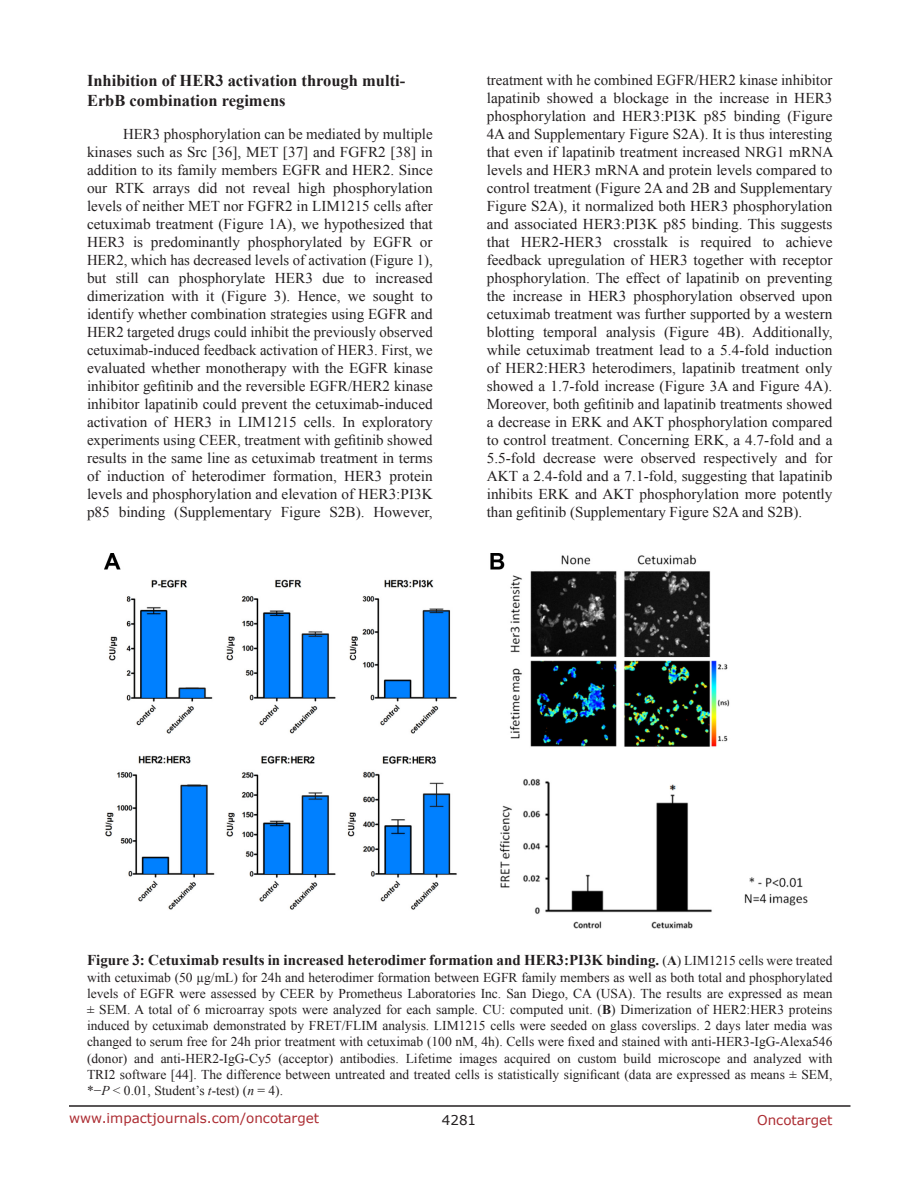
<style>
.page{position:relative;width:918px;height:1188px;background:#fff}
.page>*{position:absolute;margin:0;border:0;box-sizing:border-box;transform-origin:0 0}
.SubHeading_middle{font:700 16.5px/19.8px "Times New Roman";color:#231f20}
.BodyText{font:15px/18px "Times New Roman";color:#231f20;text-align:justify}
.FigureText{font:700 15px "Times New Roman";color:#231f20}
.FigureText-2{font:13.5px/16.2px "Times New Roman";color:#231f20;text-align:justify}
.t1{font:13.5px "Verdana";color:#ac2b31}
.t2{font:13.5px "Verdana";color:#231f20}
.s1{font-weight:400;font-size:13.5px}
.s2{font-size:13.5px}
.s3{font-weight:700}
.s4{font-style:italic}
</style>
<div class="page">
<hr style="left:69px;top:1105px;width:781px;height:2px;background:#231f20">
<img style="left:104px;top:553px;width:704px;height:376px">
<p class="SubHeading_middle" style="left:87px;top:70px;width:320px">Inhibition of HER3 activation through multi-<br>ErbB combination regimens</p>
<p class="BodyText" style="left:87px;top:125px;width:347px;text-indent:36px">HER3 phosphorylation can be mediated by multiple kinases such as Src [36], MET [37] and FGFR2 [38] in addition to its family members EGFR and HER2. Since our RTK arrays did not reveal high phosphorylation levels of neither MET nor FGFR2 in LIM1215 cells after cetuximab treatment (Figure 1A), we hypothesized that HER3 is predominantly phosphorylated by EGFR or HER2, which has decreased levels of activation (Figure 1), but still can phosphorylate HER3 due to increased dimerization with it (Figure 3). Hence, we sought to identify whether combination strategies using EGFR and HER2 targeted drugs could inhibit the previously observed cetuximab-induced feedback activation of HER3. First, we evaluated whether monotherapy with the EGFR kinase inhibitor gefitinib and the reversible EGFR/HER2 kinase inhibitor lapatinib could prevent the cetuximab-induced activation of HER3 in LIM1215 cells. In exploratory experiments using CEER, treatment with gefitinib showed results in the same line as cetuximab treatment in terms of induction of heterodimer formation, HER3 protein levels and phosphorylation and elevation of HER3:PI3K p85 binding (Supplementary Figure S2B). However,</p>
<p class="BodyText" style="left:487px;top:71px;width:348px">treatment with he combined EGFR/HER2 kinase inhibitor lapatinib showed a blockage in the increase in HER3 phosphorylation and HER3:PI3K p85 binding (Figure 4A and Supplementary Figure S2A). It is thus interesting that even if lapatinib treatment increased NRG1 mRNA levels and HER3 mRNA and protein levels compared to control treatment (Figure 2A and 2B and Supplementary Figure S2A), it normalized both HER3 phosphorylation and associated HER3:PI3K p85 binding. This suggests that HER2-HER3 crosstalk is required to achieve feedback upregulation of HER3 together with receptor phosphorylation. The effect of lapatinib on preventing the increase in HER3 phosphorylation observed upon cetuximab treatment was further supported by a western blotting temporal analysis (Figure 4B). Additionally, while cetuximab treatment lead to a 5.4-fold induction of HER2:HER3 heterodimers, lapatinib treatment only showed a 1.7-fold increase (Figure 3A and Figure 4A).<br>Moreover, both gefitinib and lapatinib treatments showed a decrease in ERK and AKT phosphorylation compared to control treatment. Concerning ERK, a 4.7-fold and a 5.5-fold decrease were observed respectively and for AKT a 2.4-fold and a 7.1-fold, suggesting that lapatinib inhibits ERK and AKT phosphorylation more potently than gefitinib (Supplementary Figure S2A and S2B).</p>
<p class="FigureText" style="left:87px;top:950px;width:747px">Figure 3: Cetuximab results in increased heterodimer formation and HER3:PI3K binding. <span class="s1">(</span><span class="s2">A</span><span class="s1">) LIM1215 cells were treated</span></p>
<p class="FigureText-2" style="left:87px;top:969px;width:747px">with cetuximab (50 µg/mL) for 24h and heterodimer formation between EGFR family members as well as both total and phosphorylated levels of EGFR were assessed by CEER by Prometheus Laboratories Inc. San Diego, CA (USA). The results are expressed as mean ± SEM. A total of 6 microarray spots were analyzed for each sample. CU: computed unit. (<span class="s3">B</span>) Dimerization of HER2:HER3 proteins induced by cetuximab demonstrated by FRET/FLIM analysis. LIM1215 cells were seeded on glass coverslips. 2 days later media was changed to serum free for 24h prior treatment with cetuximab (100 nM, 4h). Cells were fixed and stained with anti-HER3-IgG-Alexa546 (donor) and anti-HER2-IgG-Cy5 (acceptor) antibodies. Lifetime images acquired on custom build microscope and analyzed with TRI2 software [44]. The difference between untreated and treated cells is statistically significant (data are expressed as means ± SEM, *−<span class="s4">P</span> &lt; 0.01, Student’s <span class="s4">t</span>-test) (<span class="s4">n</span> = 4).</p>
<p class="t1" style="left:69px;top:1109px;width:252px">www.impactjournals.com/oncotarget</p>
<p class="t2" style="left:442px;top:1111px;width:36px">4281</p>
<p class="t1" style="left:757px;top:1111px;width:77px">Oncotarget</p>
</div>
